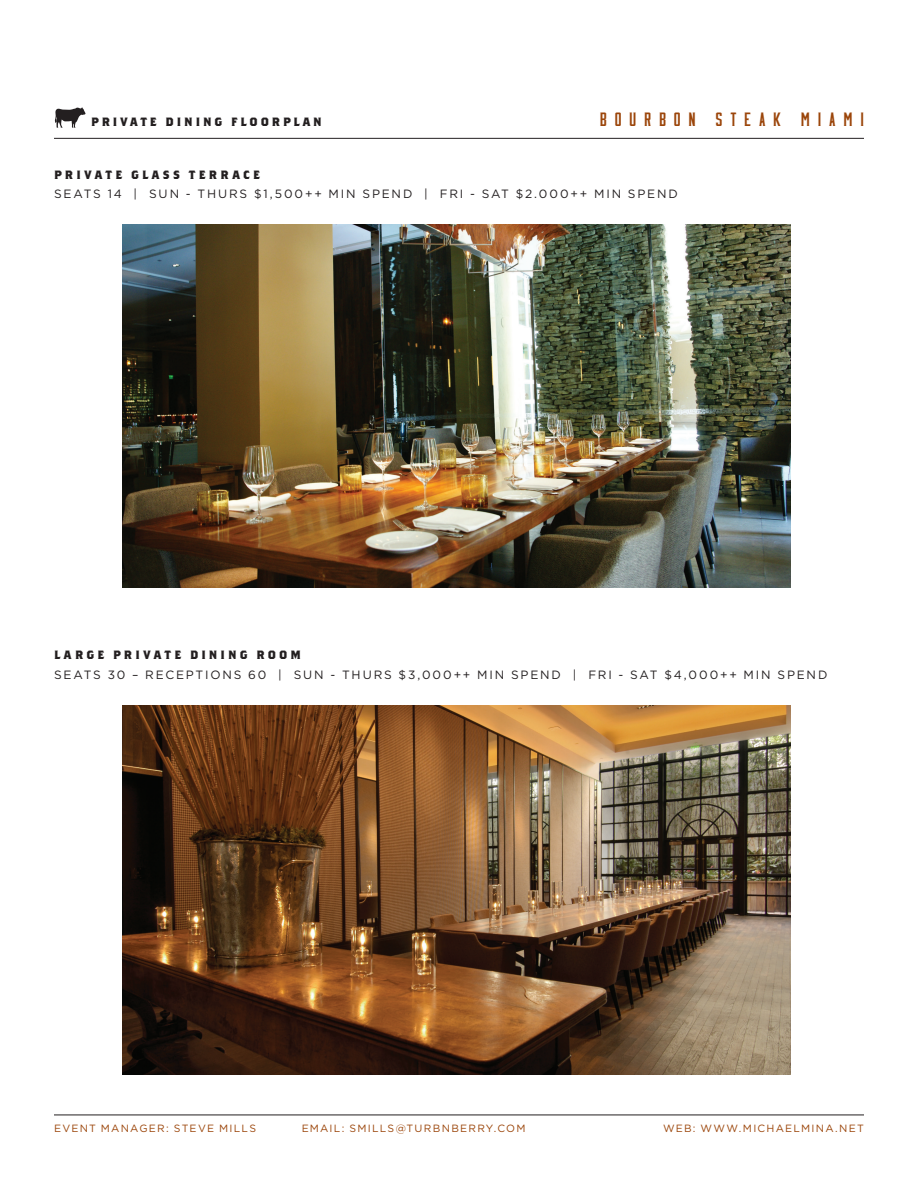
<style>
.page{position:relative;width:918px;height:1188px;background:#fff}
.page>*{position:absolute;margin:0;border:0;box-sizing:border-box;transform-origin:0 0}
.t1{font:19.5px "Moonshiner Sharp";letter-spacing:.36em;color:#9b450a;scale:1.1 1}
.INFO_-_Body_Text{font:12px/19.5px "Gotham";letter-spacing:.155em;color:#231f20}
.MENU_-_Food_Descript{font:700 12px "Brothers OT";letter-spacing:.24em;color:#231f20}
.t2{font:10.5px "Gotham";letter-spacing:.115em;color:#9b450a}
.s1{font-family:"Brothers OT";font-weight:700}
</style>
<div class="page">
<hr style="left:54px;top:138px;width:810px;height:1px;background:#231f20">
<svg style="left:54px;top:107px;width:32px;height:21px"></svg>
<hr style="left:54px;top:1115px;width:810px;height:1px;background:#231f20">
<img style="left:122px;top:706px;width:669px;height:369px">
<img style="left:122px;top:225px;width:669px;height:363px">
<p class="MENU_-_Food_Descript" style="left:91px;top:117px;width:232px">PRIVATE DINING FLOORPLAN</p>
<p class="t1" style="left:600px;top:111px;width:242px">BOURBON STEAK MIAMI</p>
<p class="INFO_-_Body_Text" style="left:54px;top:165px;width:625px"><span class="s1">PRIVATE GLASS TERRACE<br></span>SEATS 14 | SUN - THURS $1,500++ MIN SPEND | FRI - SAT $2.000++ MIN SPEND</p>
<p class="INFO_-_Body_Text" style="left:54px;top:645px;width:775px"><span class="s1">LARGE PRIVATE DINING ROOM<br></span>SEATS 30 – RECEPTIONS 60 | SUN - THURS $3,000++ MIN SPEND | FRI - SAT $4,000++ MIN SPEND</p>
<p class="t2" style="left:54px;top:1121px;width:204px">EVENT MANAGER: STEVE MILLS</p>
<p class="t2" style="left:302px;top:1121px;width:225px">EMAIL: SMILLS@TURBNBERRY.COM</p>
<p class="t2" style="left:663px;top:1121px;width:202px">WEB: WWW.MICHAELMINA.NET</p>
</div>
